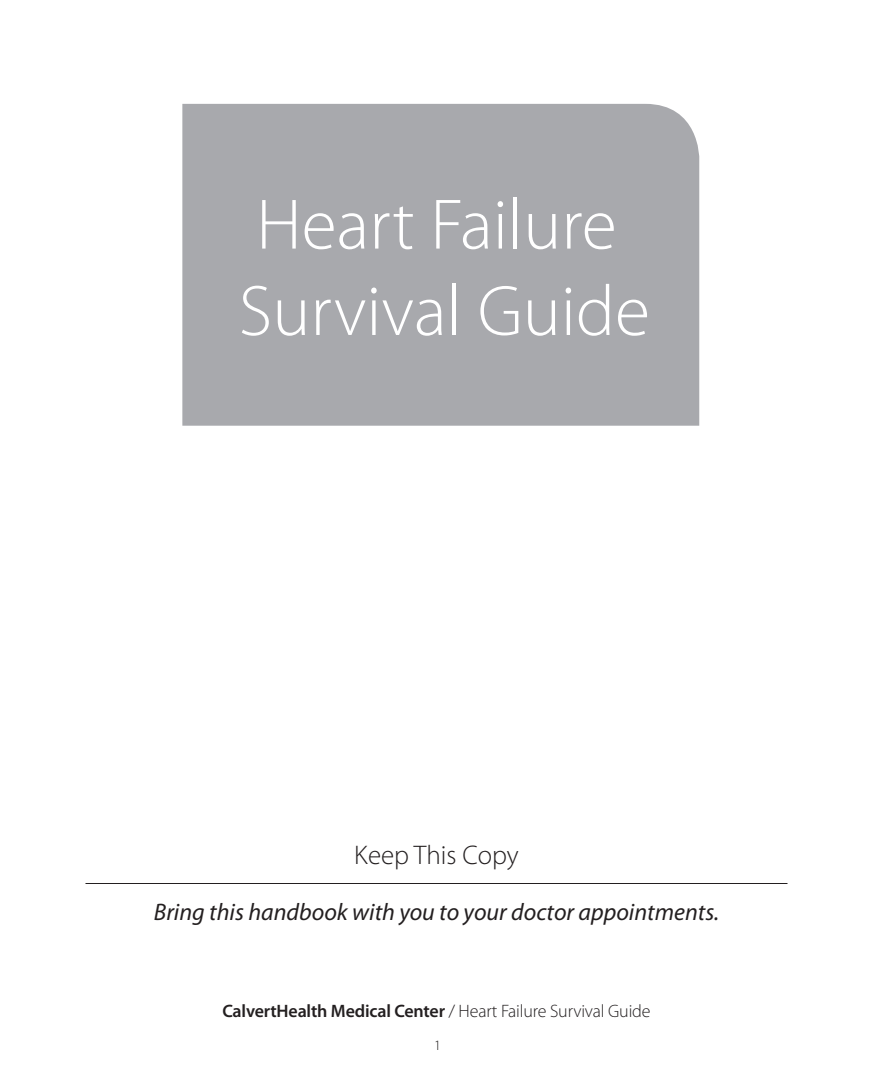
<style>
.page{position:relative;width:873px;height:1089px;background:#fff}
.page>*{position:absolute;margin:0;border:0;box-sizing:border-box;transform-origin:0 0}
.t1{font:300 72px "Myriad Pro";color:#fff}
.t2{font:300 27px "Myriad Pro";color:#231f20}
.t3{font:italic 24px "Myriad Pro";color:#231f20}
.t4{font:600 18px "Myriad Pro";letter-spacing:-.01em;color:#231f20}
.t5{font:300 14.25px "Myriad Pro";color:#231f20}
.s1{font-weight:300}
</style>
<div class="page">
<div style="left:182px;top:104px;width:517px;height:322px;background:#a8a9ad"></div>
<hr style="left:86px;top:883px;width:702px;height:1px;background:#231f20">
<p class="t1" style="left:256px;top:181px;width:362px">Heart Failure</p>
<p class="t1" style="left:239px;top:268px;width:413px">Survival Guide</p>
<p class="t2" style="left:354px;top:839px;width:166px">Keep This Copy</p>
<p class="t3" style="left:154px;top:897px;width:567px">Bring this handbook with you to your doctor appointments.</p>
<p class="t4" style="left:222px;top:1000px;width:430px">CalvertHealth Medical Center <span class="s1">/ Heart Failure Survival Guide</span></p>
<p class="t5" style="left:434px;top:1037px;width:8px">1</p>
</div>
